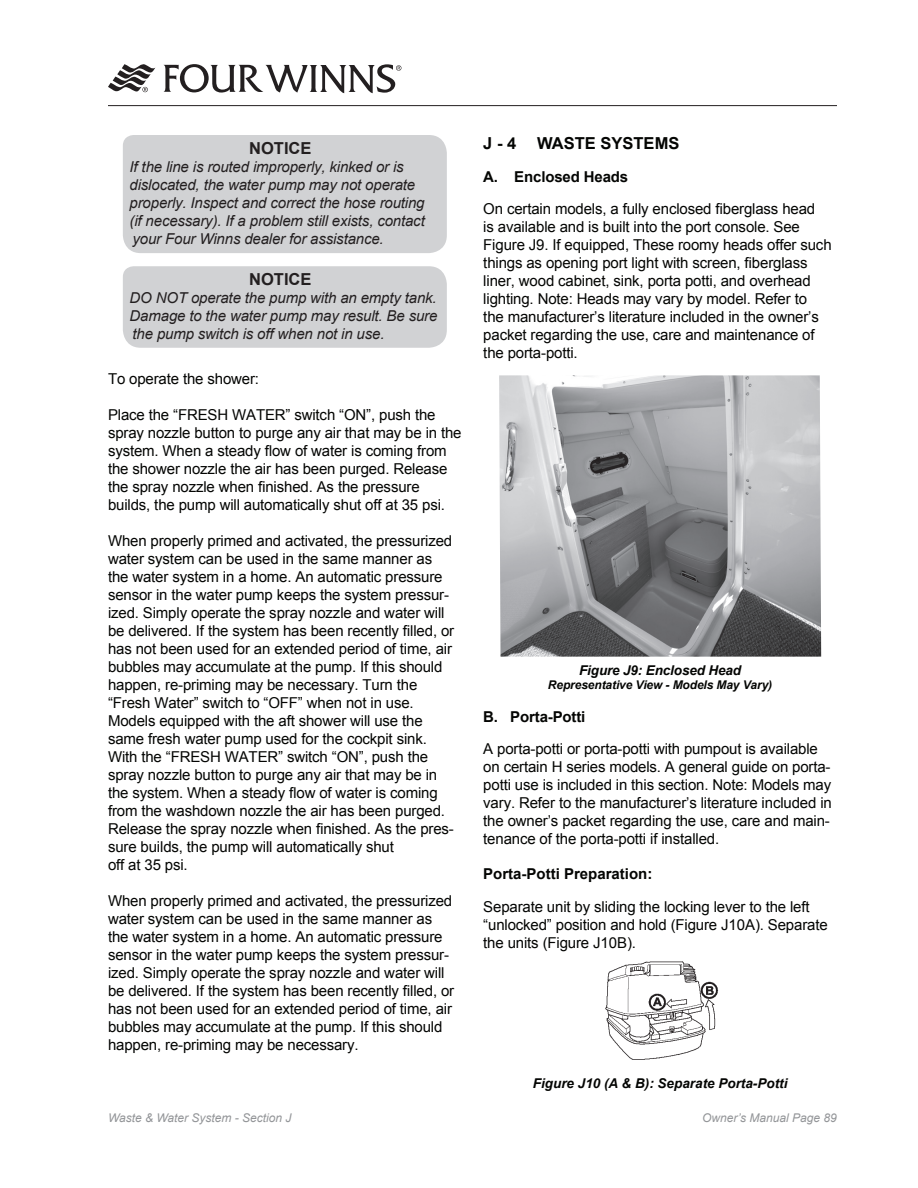
<style>
.page{position:relative;width:918px;height:1188px;background:#fff}
.page>*{position:absolute;margin:0;border:0;box-sizing:border-box;transform-origin:0 0}
.t1{font:700 16.5px "Arial";color:#040503}
.t2{font:700 16.5px "Arial";color:#231f20}
.t3{font:15px/18px "Arial";letter-spacing:-.01em;color:#040503}
.t4{font:italic 15px/18px "Arial";letter-spacing:-.01em;color:#231f20}
.t5{font:700 15px "Arial";letter-spacing:-.01em;color:#040503}
.t6{font:italic 700 13.5px "Arial";color:#040503}
.t7{font:italic 12px "Arial";color:#939598}
.t8{font:italic 700 12px "Arial";letter-spacing:-.01em;color:#040503}
</style>
<div class="page">
<svg style="left:164px;top:64px;width:237px;height:29px"></svg>
<svg style="left:108px;top:64px;width:47px;height:29px"></svg>
<hr style="left:108px;top:105px;width:729px;height:1px;background:#231f20">
<img style="left:499px;top:375px;width:322px;height:282px">
<img style="left:605px;top:961px;width:114px;height:99px">
<div style="left:123px;top:135px;width:324px;height:118px;background:#d1d2d4"></div>
<div style="left:123px;top:266px;width:324px;height:82px;background:#d1d2d4"></div>
<p class="t2" style="left:249px;top:137px;width:64px">NOTICE</p>
<p class="t4" style="left:130px;top:158px;width:297px">If the line is routed improperly, kinked or is dislocated, the water pump may not operate properly. Inspect and correct the hose routing (if necessary). If a problem still exists, contact your Four Winns dealer for assistance.</p>
<p class="t2" style="left:249px;top:268px;width:64px">NOTICE</p>
<p class="t4" style="left:130px;top:289px;width:309px;text-align:justify">DO NOT operate the pump with an empty tank.<br>Damage to the water pump may result. Be sure the pump switch is off when not in use.</p>
<p class="t3" style="left:108px;top:370px;width:153px">To operate the shower:</p>
<p class="t3" style="left:108px;top:406px;width:355px">Place the “FRESH WATER” switch “ON”, push the spray nozzle button to purge any air that may be in the system. When a steady flow of water is coming from the shower nozzle the air has been purged. Release the spray nozzle when finished. As the pressure builds, the pump will automatically shut off at 35 psi.</p>
<p class="t3" style="left:108px;top:532px;width:348px">When properly primed and activated, the pressurized water system can be used in the same manner as the water system in a home. An automatic pressure sensor in the water pump keeps the system pressur&shy;ized. Simply operate the spray nozzle and water will be delivered. If the system has been recently filled, or has not been used for an extended period of time, air bubbles may accumulate at the pump. If this should happen, re‑priming may be necessary. Turn the “Fresh Water” switch to “OFF” when not in use.<br>Models equipped with the aft shower will use the same fresh water pump used for the cockpit sink.<br>With the “FRESH WATER” switch “ON”, push the spray nozzle button to purge any air that may be in the system. When a steady flow of water is coming from the washdown nozzle the air has been purged.<br>Release the spray nozzle when finished. As the pres&shy;sure builds, the pump will automatically shut<br>off at 35 psi.</p>
<p class="t3" style="left:108px;top:892px;width:348px">When properly primed and activated, the pressurized water system can be used in the same manner as the water system in a home. An automatic pressure sensor in the water pump keeps the system pressur&shy;ized. Simply operate the spray nozzle and water will be delivered. If the system has been recently filled, or has not been used for an extended period of time, air bubbles may accumulate at the pump. If this should happen, re‑priming may be necessary.</p>
<p class="t1" style="left:483px;top:132px;width:35px">J - 4</p>
<p class="t1" style="left:537px;top:132px;width:144px">WASTE SYSTEMS</p>
<p class="t5" style="left:483px;top:166px;width:146px">A. Enclosed Heads</p>
<p class="t3" style="left:483px;top:200px;width:350px">On certain models, a fully enclosed fiberglass head<br>is available and is built into the port console. See Figure J9. If equipped, These roomy heads offer such things as opening port light with screen, fiberglass liner, wood cabinet, sink, porta potti, and overhead lighting. Note: Heads may vary by model. Refer to<br>the manufacturer’s literature included in the owner’s packet regarding the use, care and maintenance of the porta-potti.</p>
<p class="t6" style="left:579px;top:661px;width:163px">Figure J9: Enclosed Head</p>
<p class="t8" style="left:548px;top:677px;width:226px">Representative View - Models May Vary)</p>
<p class="t5" style="left:483px;top:706px;width:104px">B. Porta-Potti</p>
<p class="t3" style="left:483px;top:740px;width:350px">A porta-potti or porta-potti with pumpout is available on certain H series models. A general guide on porta&shy;potti use is included in this section. Note: Models may vary. Refer to the manufacturer’s literature included in the owner’s packet regarding the use, care and main&shy;tenance of the porta-potti if installed.</p>
<p class="t5" style="left:483px;top:864px;width:171px">Porta-Potti Preparation:</p>
<p class="t3" style="left:483px;top:898px;width:346px">Separate unit by sliding the locking lever to the left “unlocked” position and hold (Figure J10A). Separate the units (Figure J10B).</p>
<p class="t6" style="left:533px;top:1074px;width:256px">Figure J10 (A &amp; B): Separate Porta-Potti</p>
<p class="t7" style="left:108px;top:1111px;width:185px">Waste &amp; Water System - Section J</p>
<p class="t7" style="left:702px;top:1111px;width:136px">Owner’s Manual Page 89</p>
</div>
